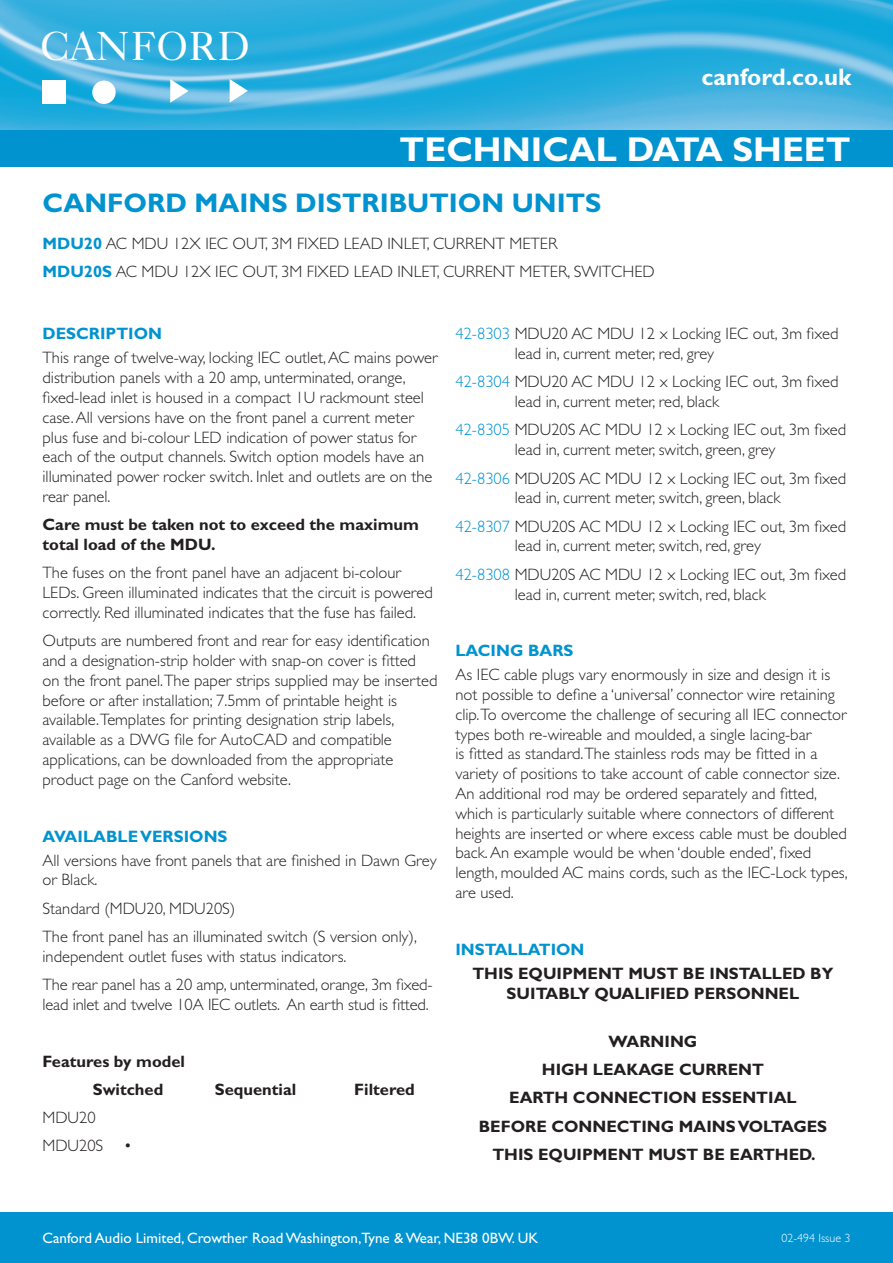
<style>
.page{position:relative;width:893px;height:1263px;background:#fff}
.page>*{position:absolute;margin:0;border:0;box-sizing:border-box;transform-origin:0 0}
.t1{font:40.5px "Caslon 540 BT";letter-spacing:.035em;color:#fff}
.t2{font:700 34.5px "Gill Sans";color:#fff}
.t3{font:700 27px "Gill Sans";color:#0093d0}
.t4{font:700 24px "Gill Sans";color:#fff}
.t5{font:300 16.5px/19.8px "Gill Sans";color:#231f20}
.t6{font:700 16.5px/28.3px "Gill Sans";color:#231f20}
.t7{font:700 16.5px "Gill Sans";color:#0093d0}
.t8{font:15px "Gill Sans";color:#fff}
.t9{font:300 12px "Gill Sans";color:#fff}
.s1{font-weight:700;color:#0093d0}
.s2{color:#0093d0}
</style>
<div class="page">
<img style="left:0;top:0;width:893px;height:131px">
<div style="left:42px;top:81px;width:23px;height:23px;background:#fff"></div>
<div style="left:92px;top:81px;width:24px;height:23px;background:#fff;border-radius:50%"></div>
<svg style="left:170px;top:79px;width:18px;height:24px"></svg>
<svg style="left:230px;top:79px;width:18px;height:24px"></svg>
<div style="left:0;top:131px;width:893px;height:36px;background:#0093d0"></div>
<div style="left:0;top:1212px;width:893px;height:51px;background:#0093d0"></div>
<h1 class="t1" style="left:41px;top:21px;width:210px">CANFORD</h1>
<h3 class="t4" style="left:701px;top:63px;width:152px">canford.co.uk</h3>
<h2 class="t2" style="left:400px;top:128px;width:452px">TECHNICAL DATA SHEET</h2>
<h3 class="t3" style="left:43px;top:187px;width:560px">CANFORD MAINS DISTRIBUTION UNITS</h3>
<p class="t5" style="left:43px;top:229px;width:614px;line-height:28.3px"><span class="s1">MDU20</span> AC MDU 12X IEC OUT, 3M FIXED LEAD INLET, CURRENT METER<br><span class="s1">MDU20S</span> AC MDU 12X IEC OUT, 3M FIXED LEAD INLET, CURRENT METER, SWITCHED</p>
<p class="t7" style="left:43px;top:324px;width:121px">DESCRIPTION</p>
<p class="t5" style="left:43px;top:348px;width:396px">This range of twelve-way, locking IEC outlet, AC mains power distribution panels with a 20 amp, unterminated, orange, fixed-lead inlet is housed in a compact 1U rackmount steel case. All versions have on the front panel a current meter plus fuse and bi-colour LED indication of power status for each of the output channels. Switch option models have an illuminated power rocker switch. Inlet and outlets are on the rear panel.</p>
<p class="t6" style="left:43px;top:515px;width:378px;line-height:19.8px">Care must be taken not to exceed the maximum total load of the MDU.</p>
<p class="t5" style="left:43px;top:563px;width:392px">The fuses on the front panel have an adjacent bi-colour<br>LEDs. Green illuminated indicates that the circuit is powered correctly. Red illuminated indicates that the fuse has failed.</p>
<p class="t5" style="left:43px;top:631px;width:396px">Outputs are numbered front and rear for easy identification and a designation-strip holder with snap-on cover is fitted<br>on the front panel.The paper strips supplied may be inserted before or after installation; 7.5mm of printable height is available.Templates for printing designation strip labels, available as a DWG file for AutoCAD and compatible applications, can be downloaded from the appropriate product page on the Canford website.</p>
<p class="t7" style="left:43px;top:826px;width:187px">AVAILABLE VERSIONS</p>
<p class="t5" style="left:43px;top:850px;width:395px">All versions have front panels that are finished in Dawn Grey or Black.</p>
<p class="t5" style="left:43px;top:894px;width:376px;line-height:28.3px">Standard (MDU20, MDU20S)<br>The front panel has an illuminated switch (S version only),</p>
<p class="t5" style="left:43px;top:942px;width:391px;line-height:28.3px">independent outlet fuses with status indicators.<br>The rear panel has a 20 amp, unterminated, orange, 3m fixed-</p>
<p class="t5" style="left:43px;top:994px;width:388px">lead inlet and twelve 10A IEC outlets. An earth stud is fitted.</p>
<p class="t6" style="left:93px;top:1046px;width:94px;text-indent:-50px">Features by model<br>Switched</p>
<p class="t5" style="left:43px;top:1103px;width:91px;line-height:28.3px">MDU20<br>MDU20S •</p>
<p class="t6" style="left:215px;top:1075px;width:83px">Sequential</p>
<p class="t6" style="left:354px;top:1075px;width:62px">Filtered</p>
<p class="t5" style="left:515px;top:324px;width:325px;text-indent:-59px"><span class="s2">42-8303</span> MDU20 AC MDU 12 x Locking IEC out, 3m fixed lead in, current meter, red, grey</p>
<p class="t5" style="left:515px;top:372px;width:325px;text-indent:-59px"><span class="s2">42-8304</span> MDU20 AC MDU 12 x Locking IEC out, 3m fixed lead in, current meter, red, black</p>
<p class="t5" style="left:515px;top:420px;width:333px;text-indent:-59px"><span class="s2">42-8305</span> MDU20S AC MDU 12 x Locking IEC out, 3m fixed lead in, current meter, switch, green, grey</p>
<p class="t5" style="left:455px;top:468px;width:392px;text-align:center"><span class="s2">42-8306</span> MDU20S AC MDU 12 x Locking IEC out, 3m fixed lead in, current meter, switch, green, black</p>
<p class="t5" style="left:515px;top:516px;width:333px;text-indent:-59px"><span class="s2">42-8307</span> MDU20S AC MDU 12 x Locking IEC out, 3m fixed lead in, current meter, switch, red, grey</p>
<p class="t5" style="left:515px;top:564px;width:333px;text-indent:-59px"><span class="s2">42-8308</span> MDU20S AC MDU 12 x Locking IEC out, 3m fixed lead in, current meter, switch, red, black</p>
<p class="t7" style="left:455px;top:641px;width:120px">LACING BARS</p>
<p class="t5" style="left:455px;top:665px;width:394px">As IEC cable plugs vary enormously in size and design it is not possible to define a ‘universal’ connector wire retaining clip.To overcome the challenge of securing all IEC connector types both re-wireable and moulded, a single lacing-bar<br>is fitted as standard.The stainless rods may be fitted in a variety of positions to take account of cable connector size.<br>An additional rod may be ordered separately and fitted, which is particularly suitable where connectors of different heights are inserted or where excess cable must be doubled back. An example would be when ‘double ended’, fixed length, moulded AC mains cords, such as the IEC-Lock types, are used.</p>
<p class="t7" style="left:455px;top:939px;width:131px">INSTALLATION</p>
<p class="t6" style="left:472px;top:963px;width:363px;line-height:19.8px;text-align:center">THIS EQUIPMENT MUST BE INSTALLED BY<br>SUITABLY QUALIFIED PERSONNEL</p>
<p class="t6" style="left:479px;top:1027px;width:350px;text-align:center">WARNING<br>HIGH LEAKAGE CURRENT<br>EARTH CONNECTION ESSENTIAL<br>BEFORE CONNECTING MAINS VOLTAGES<br>THIS EQUIPMENT MUST BE EARTHED.</p>
<p class="t8" style="left:43px;top:1229px;width:497px">Canford Audio Limited, Crowther Road Washington,Tyne &amp; Wear, NE38 0BW. UK</p>
<p class="t9" style="left:781px;top:1231px;width:71px">02-494 Issue 3</p>
</div>
